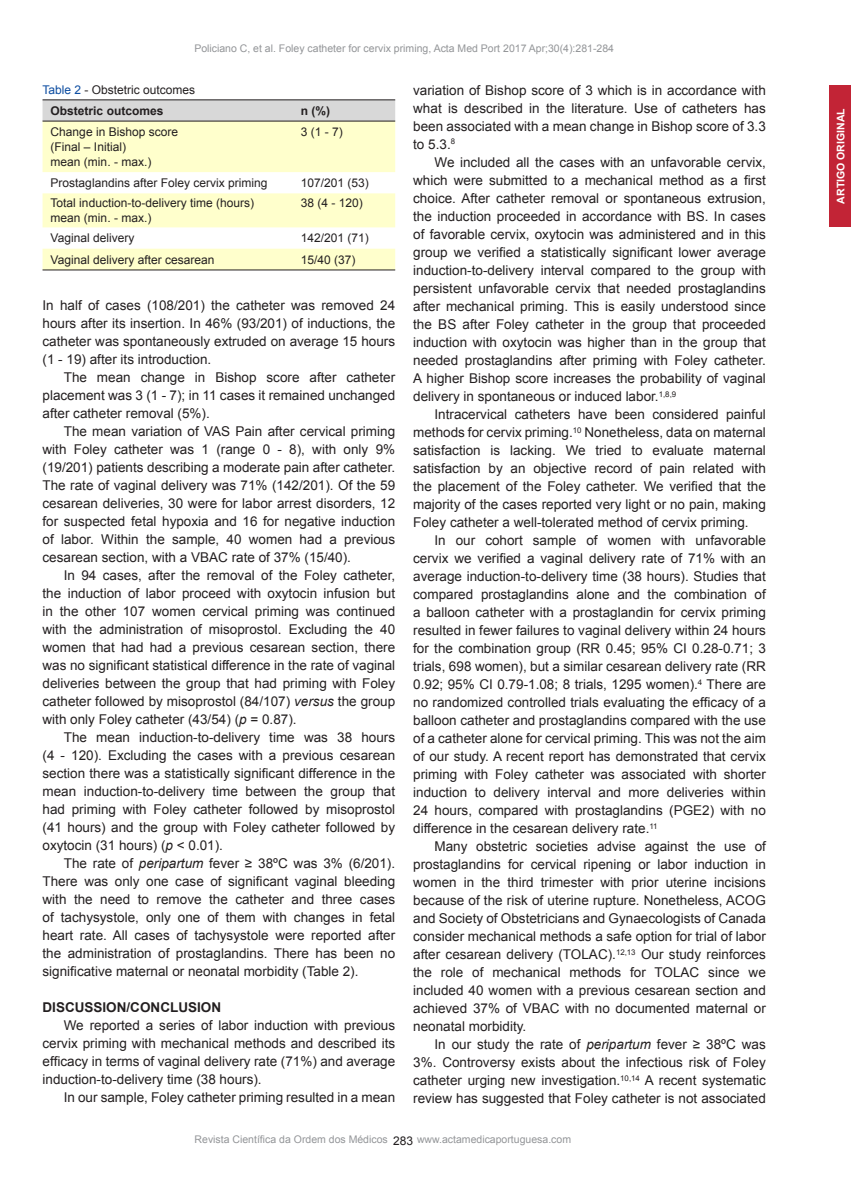
<style>
.page{position:relative;width:851px;height:1191px;background:#fff}
.page>*{position:absolute;margin:0;border:0;box-sizing:border-box;transform-origin:0 0}
.Normal_wrd_4{font:13.5px/18px "Arial";color:#231f20;text-align:justify}
.Normal_wrd_4-2{font:700 13.5px "Arial";color:#231f20}
.Normal_wrd_4-3{font:12px "Arial";color:#231f20}
.Normal_wrd_4-4{font:700 12px "Arial";color:#231f20}
.t1{font:10.5px "Arial";color:#939598}
.t2{font:700 10.5px "Arial";color:#fff}
.s1{color:#0d4da1}
.s2{font-style:italic}
</style>
<div class="page">
<div style="left:829px;top:85px;width:22px;height:142px;background:#c22436"></div>
<svg style="left:43px;top:100px;width:352px;height:21px;background:#d1d1d1"></svg>
<svg style="left:43px;top:122px;width:352px;height:147px;fill:#ffc"></svg>
<hr style="left:43px;top:99px;width:352px;height:1px;background:#231f20">
<hr style="left:43px;top:121px;width:352px;height:1px;background:#231f20">
<hr style="left:43px;top:269px;width:352px;height:1px;background:#231f20">
<p class="t1" style="left:194px;top:41px;width:421px">Policiano C, et al. Foley catheter for cervix priming, Acta Med Port 2017 Apr;30(4):281-284</p>
<p class="Normal_wrd_4-3" style="left:43px;top:81px;width:154px"><span class="s1">Table 2</span> - Obstetric outcomes</p>
<p class="Normal_wrd_4-4" style="left:51px;top:102px;width:114px">Obstetric outcomes</p>
<p class="Normal_wrd_4-4" style="left:301px;top:102px;width:31px">n (%)</p>
<p class="Normal_wrd_4-3" style="left:51px;top:123px;width:129px">Change in Bishop score</p>
<p class="Normal_wrd_4-3" style="left:51px;top:138px;width:77px">(Final – Initial)</p>
<p class="Normal_wrd_4-3" style="left:51px;top:153px;width:102px">mean (min. - max.)</p>
<p class="Normal_wrd_4-3" style="left:301px;top:123px;width:44px">3 (1 - 7)</p>
<p class="Normal_wrd_4-3" style="left:51px;top:175px;width:218px">Prostaglandins after Foley cervix priming</p>
<p class="Normal_wrd_4-3" style="left:301px;top:175px;width:70px">107/201 (53)</p>
<p class="Normal_wrd_4-3" style="left:51px;top:195px;width:205px">Total induction-to-delivery time (hours)</p>
<p class="Normal_wrd_4-3" style="left:51px;top:210px;width:102px">mean (min. - max.)</p>
<p class="Normal_wrd_4-3" style="left:301px;top:195px;width:64px">38 (4 - 120)</p>
<p class="Normal_wrd_4-3" style="left:51px;top:230px;width:85px">Vaginal delivery</p>
<p class="Normal_wrd_4-3" style="left:301px;top:230px;width:70px">142/201 (71)</p>
<p class="Normal_wrd_4-3" style="left:51px;top:251px;width:165px">Vaginal delivery after cesarean</p>
<p class="Normal_wrd_4-3" style="left:301px;top:251px;width:56px">15/40 (37)</p>
<p class="Normal_wrd_4" style="left:43px;top:296px;width:354px">In half of cases (108/201) the catheter was removed 24 hours after its insertion. In 46% (93/201) of inductions, the catheter was spontaneously extruded on average 15 hours (1 - 19) after its introduction.</p>
<p class="Normal_wrd_4" style="left:43px;top:368px;width:354px;text-indent:21px">The mean change in Bishop score after catheter placement was 3 (1 - 7); in 11 cases it remained unchanged after catheter removal (5%).</p>
<p class="Normal_wrd_4" style="left:43px;top:422px;width:354px;text-indent:21px">The mean variation of VAS Pain after cervical priming with Foley catheter was 1 (range 0 - 8), with only 9% (19/201) patients describing a moderate pain after catheter.</p>
<p class="Normal_wrd_4" style="left:43px;top:476px;width:354px">The rate of vaginal delivery was 71% (142/201). Of the 59 cesarean deliveries, 30 were for labor arrest disorders, 12 for suspected fetal hypoxia and 16 for negative induction of labor. Within the sample, 40 women had a previous cesarean section, with a VBAC rate of 37% (15/40).</p>
<p class="Normal_wrd_4" style="left:43px;top:566px;width:354px;text-indent:21px">In 94 cases, after the removal of the Foley catheter, the induction of labor proceed with oxytocin infusion but in the other 107 women cervical priming was continued with the administration of misoprostol. Excluding the 40 women that had had a previous cesarean section, there was no significant statistical difference in the rate of vaginal deliveries between the group that had priming with Foley catheter followed by misoprostol (84/107) <span class="s2">versus</span> the group with only Foley catheter (43/54) (<span class="s2">p</span> = 0.87).</p>
<p class="Normal_wrd_4" style="left:43px;top:728px;width:354px;text-indent:21px">The mean induction-to-delivery time was 38 hours (4 - 120). Excluding the cases with a previous cesarean section there was a statistically significant difference in the mean induction-to-delivery time between the group that had priming with Foley catheter followed by misoprostol (41 hours) and the group with Foley catheter followed by oxytocin (31 hours) (<span class="s2">p</span> &lt; 0.01).</p>
<p class="Normal_wrd_4" style="left:43px;top:854px;width:354px;text-indent:21px">The rate of <span class="s2">peripartum</span> fever ≥ 38ºC was 3% (6/201).<br>There was only one case of significant vaginal bleeding with the need to remove the catheter and three cases of tachysystole, only one of them with changes in fetal heart rate. All cases of tachysystole were reported after the administration of prostaglandins. There has been no significative maternal or neonatal morbidity (Table 2).</p>
<p class="Normal_wrd_4-2" style="left:43px;top:997px;width:180px">DISCUSSION/CONCLUSION</p>
<p class="Normal_wrd_4" style="left:43px;top:1016px;width:354px;text-indent:21px">We reported a series of labor induction with previous cervix priming with mechanical methods and described its efficacy in terms of vaginal delivery rate (71%) and average induction-to-delivery time (38 hours).</p>
<p class="Normal_wrd_4" style="left:64px;top:1088px;width:333px">In our sample, Foley catheter priming resulted in a mean</p>
<p class="Normal_wrd_4" style="left:413px;top:81px;width:354px">variation of Bishop score of 3 which is in accordance with what is described in the literature. Use of catheters has been associated with a mean change in Bishop score of 3.3 to 5.3.<sup>8</sup></p>
<p class="Normal_wrd_4" style="left:413px;top:153px;width:354px;text-indent:21px">We included all the cases with an unfavorable cervix, which were submitted to a mechanical method as a first choice. After catheter removal or spontaneous extrusion, the induction proceeded in accordance with BS. In cases of favorable cervix, oxytocin was administered and in this group we verified a statistically significant lower average induction-to-delivery interval compared to the group with persistent unfavorable cervix that needed prostaglandins after mechanical priming. This is easily understood since the BS after Foley catheter in the group that proceeded induction with oxytocin was higher than in the group that needed prostaglandins after priming with Foley catheter.<br>A higher Bishop score increases the probability of vaginal delivery in spontaneous or induced labor.<sup>1,8,9</sup></p>
<p class="Normal_wrd_4" style="left:413px;top:405px;width:354px;text-indent:21px">Intracervical catheters have been considered painful methods for cervix priming.<sup>10</sup> Nonetheless, data on maternal satisfaction is lacking. We tried to evaluate maternal satisfaction by an objective record of pain related with the placement of the Foley catheter. We verified that the majority of the cases reported very light or no pain, making Foley catheter a well-tolerated method of cervix priming.</p>
<p class="Normal_wrd_4" style="left:413px;top:531px;width:354px;text-indent:21px">In our cohort sample of women with unfavorable cervix we verified a vaginal delivery rate of 71% with an average induction-to-delivery time (38 hours). Studies that compared prostaglandins alone and the combination of a balloon catheter with a prostaglandin for cervix priming resulted in fewer failures to vaginal delivery within 24 hours for the combination group (RR 0.45; 95% CI 0.28-0.71; 3 trials, 698 women), but a similar cesarean delivery rate (RR 0.92; 95% CI 0.79-1.08; 8 trials, 1295 women).<sup>4</sup> There are no randomized controlled trials evaluating the efficacy of a balloon catheter and prostaglandins compared with the use of a catheter alone for cervical priming. This was not the aim of our study. A recent report has demonstrated that cervix priming with Foley catheter was associated with shorter induction to delivery interval and more deliveries within 24 hours, compared with prostaglandins (PGE2) with no difference in the cesarean delivery rate.<sup>11</sup></p>
<p class="Normal_wrd_4" style="left:413px;top:837px;width:354px;text-indent:21px">Many obstetric societies advise against the use of prostaglandins for cervical ripening or labor induction in women in the third trimester with prior uterine incisions because of the risk of uterine rupture. Nonetheless, ACOG and Society of Obstetricians and Gynaecologists of Canada consider mechanical methods a safe option for trial of labor after cesarean delivery (TOLAC).<sup>12,13</sup> Our study reinforces the role of mechanical methods for TOLAC since we included 40 women with a previous cesarean section and achieved 37% of VBAC with no documented maternal or neonatal morbidity.</p>
<p class="Normal_wrd_4" style="left:413px;top:1035px;width:354px;text-indent:21px">In our study the rate of <span class="s2">peripartum</span> fever ≥ 38ºC was 3%. Controversy exists about the infectious risk of Foley catheter urging new investigation.<sup>10,14</sup> A recent systematic review has suggested that Foley catheter is not associated</p>
<p class="t1" style="left:195px;top:1132px;width:195px">Revista Científica da Ordem dos Médicos</p>
<p class="t1" style="left:417px;top:1132px;width:156px">www.actamedicaportuguesa.com</p>
<p class="Normal_wrd_4-3" style="left:393px;top:1132px;width:22px">283</p>
<p class="t2" style="left:833px;top:203px;width:97px;rotate:-90deg">ARTIGO ORIGINAL</p>
</div>
